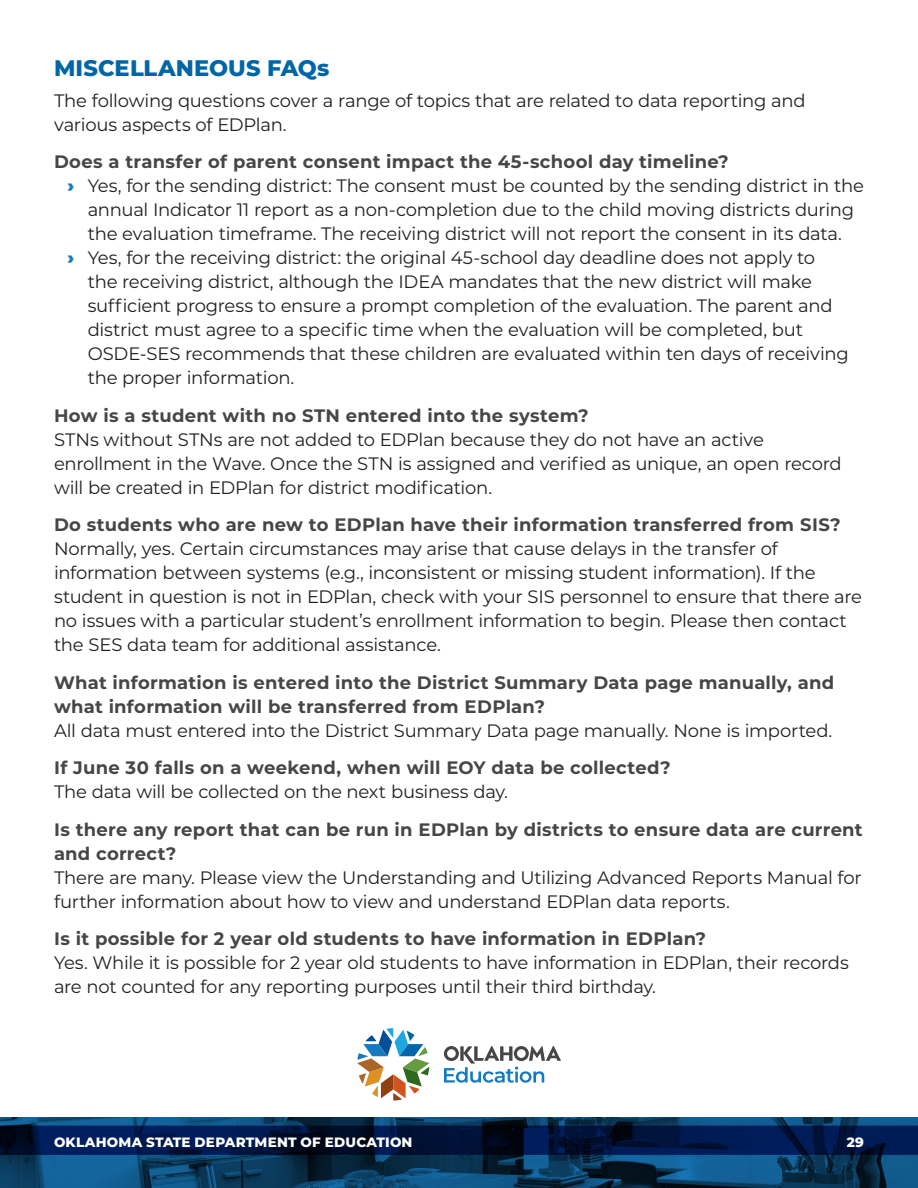
<style>
.page{position:relative;width:918px;height:1188px;background:#fff}
.page>*{position:absolute;margin:0;border:0;box-sizing:border-box;transform-origin:0 0}
.t1{font:800 22.5px "Montserrat";letter-spacing:.005em;color:#0066a7}
.t2{font:18px/24px "Montserrat";letter-spacing:-.015em;color:#231f20}
.t3{font:700 18px/24px "Montserrat";letter-spacing:.015em;color:#454647}
.t4{font:800 13.5px "Montserrat";letter-spacing:.015em;color:#fff}
.s1{font-weight:900;color:#177ac0}
</style>
<div class="page">
<img style="left:0;top:1118px;width:918px;height:70px">
<svg style="left:357px;top:1028px;width:72px;height:73px"></svg>
<svg style="left:444px;top:1046px;width:117px;height:37px"></svg>
<h3 class="t1" style="left:54px;top:51px;width:277px">MISCELLANEOUS FAQs</h3>
<p class="t2" style="left:54px;top:88px;width:753px">The following questions cover a range of topics that are related to data reporting and various aspects of EDPlan.</p>
<h4 class="t3" style="left:54px;top:149px;width:676px">Does a transfer of parent consent impact the 45-school day timeline?</h4>
<p class="t2" style="left:68px;top:173px;width:798px;text-align:center"><span class="s1">›</span> Yes, for the sending district: The consent must be counted by the sending district in the annual Indicator 11 report as a non-completion due to the child moving districts during the evaluation timeframe. The receiving district will not report the consent in its data.</p>
<p class="t2" style="left:88px;top:245px;width:762px;text-indent:-20px"><span class="s1">›</span> Yes, for the receiving district: the original 45-school day deadline does not apply to the receiving district, although the IDEA mandates that the new district will make sufficient progress to ensure a prompt completion of the evaluation. The parent and district must agree to a specific time when the evaluation will be completed, but OSDE-SES recommends that these children are evaluated within ten days of receiving the proper information.</p>
<h4 class="t3" style="left:54px;top:402px;width:536px">How is a student with no STN entered into the system?</h4>
<p class="t2" style="left:54px;top:427px;width:789px">STNs without STNs are not added to EDPlan because they do not have an active enrollment in the Wave. Once the STN is assigned and verified as unique, an open record will be created in EDPlan for district modification.</p>
<h4 class="t3" style="left:54px;top:512px;width:788px">Do students who are new to EDPlan have their information transferred from SIS?</h4>
<p class="t2" style="left:54px;top:536px;width:810px">Normally, yes. Certain circumstances may arise that cause delays in the transfer of information between systems (e.g., inconsistent or missing student information). If the student in question is not in EDPlan, check with your SIS personnel to ensure that there are no issues with a particular student’s enrollment information to begin. Please then contact the SES data team for additional assistance.</p>
<h4 class="t3" style="left:54px;top:669px;width:782px">What information is entered into the District Summary Data page manually, and what information will be transferred from EDPlan?</h4>
<p class="t2" style="left:54px;top:718px;width:780px">All data must entered into the District Summary Data page manually. None is imported.</p>
<h4 class="t3" style="left:54px;top:755px;width:618px">If June 30 falls on a weekend, when will EOY data be collected?</h4>
<p class="t2" style="left:54px;top:779px;width:456px">The data will be collected on the next business day.</p>
<h4 class="t3" style="left:54px;top:816px;width:810px">Is there any report that can be run in EDPlan by districts to ensure data are current and correct?</h4>
<p class="t2" style="left:54px;top:865px;width:809px">There are many. Please view the Understanding and Utilizing Advanced Reports Manual for further information about how to view and understand EDPlan data reports.</p>
<h4 class="t3" style="left:54px;top:926px;width:654px">Is it possible for 2 year old students to have information in EDPlan?</h4>
<p class="t2" style="left:54px;top:950px;width:796px">Yes. While it is possible for 2 year old students to have information in EDPlan, their records are not counted for any reporting purposes until their third birthday.</p>
<p class="t4" style="left:54px;top:1132px;width:360px">OKLAHOMA STATE DEPARTMENT OF EDUCATION</p>
<p class="t4" style="left:847px;top:1132px;width:19px">29</p>
</div>
